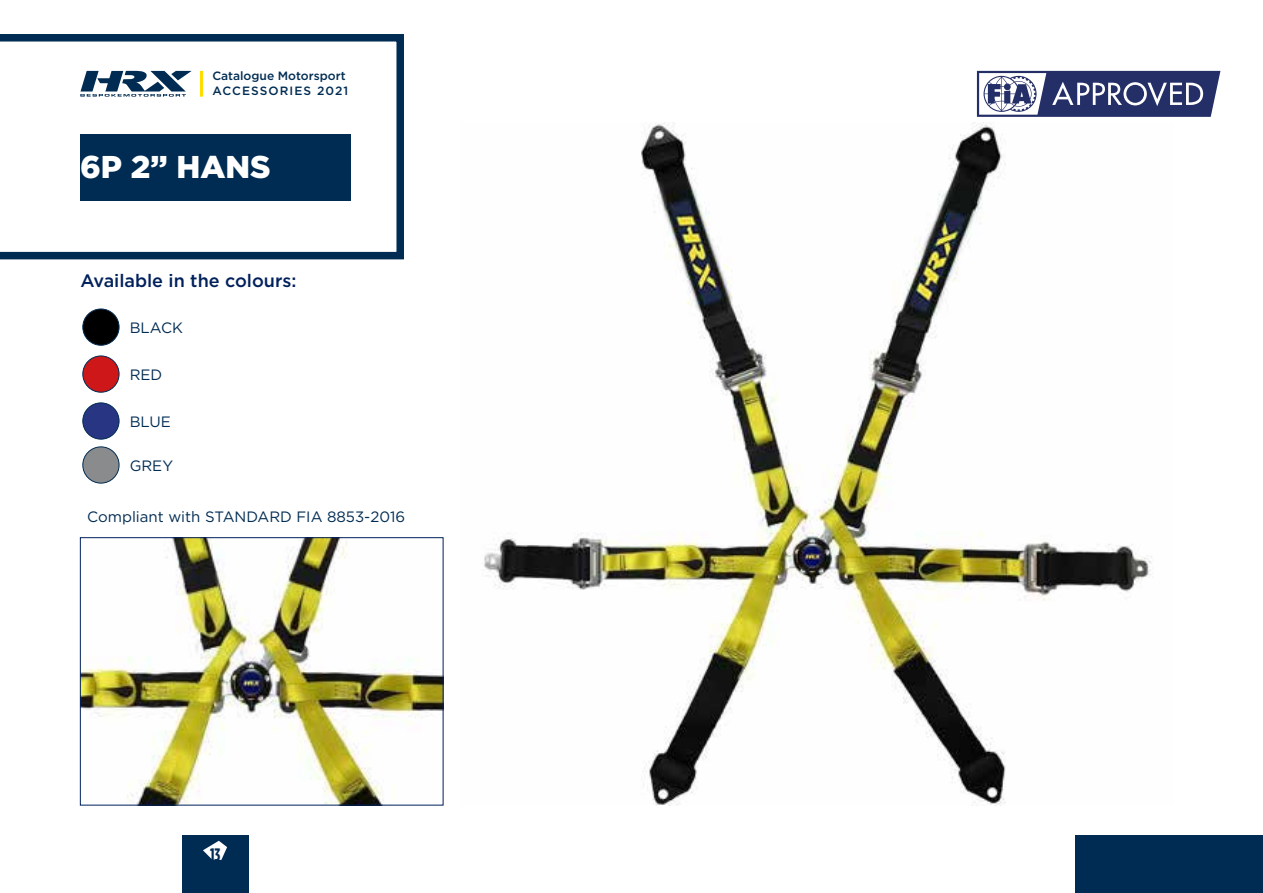
<style>
.page{position:relative;width:1263px;height:893px;background:#fff}
.page>*{position:absolute;margin:0;border:0;box-sizing:border-box;transform-origin:0 0}
.t1{font:900 31.5px "Gotham";color:#fff}
.t2{font:500 18px "Gotham";color:#00205c}
.t3{font:700 18px "Gotham Condensed";color:#002c53}
.t4{font:15px "Gotham";color:#002c53}
.t5{font:500 12px/14.4px "Gotham";color:#002c53}
</style>
<div class="page">
<div style="left:182px;top:835px;width:66px;height:58px;background:#002c53"></div>
<div style="left:1075px;top:835px;width:188px;height:58px;background:#002c53"></div>
<svg style="left:0;top:34px;width:404px;height:225px"></svg>
<hr style="left:200px;top:71px;width:3px;height:26px;background:#ffdc00">
<svg style="left:80px;top:71px;width:112px;height:26px"></svg>
<svg style="left:203px;top:841px;width:24px;height:19px"></svg>
<div style="left:80px;top:134px;width:271px;height:66px;background:#002c53"></div>
<img style="left:484px;top:123px;width:668px;height:683px">
<img style="left:82px;top:539px;width:359px;height:264px">
<div style="left:80px;top:537px;width:363px;height:268px;border:1px solid #00205c"></div>
<svg style="left:977px;top:71px;width:243px;height:46px"></svg>
<div style="left:83px;top:309px;width:36px;height:36px;background:#000;border-radius:50%"></div>
<div style="left:82px;top:309px;width:37px;height:37px;border:1px solid #002c53;border-radius:50%"></div>
<div style="left:83px;top:356px;width:36px;height:36px;background:#cd1719;border-radius:50%"></div>
<div style="left:82px;top:356px;width:37px;height:37px;border:1px solid #002c53;border-radius:50%"></div>
<div style="left:83px;top:403px;width:36px;height:36px;background:#283583;border-radius:50%"></div>
<div style="left:82px;top:402px;width:37px;height:37px;border:1px solid #002c53;border-radius:50%"></div>
<div style="left:83px;top:447px;width:36px;height:36px;background:#898b8d;border-radius:50%"></div>
<div style="left:82px;top:446px;width:37px;height:37px;border:1px solid #002c53;border-radius:50%"></div>
<p class="t5" style="left:212px;top:69px;width:137px">Catalogue Motorsport<br>ACCESSORIES 2021</p>
<h1 class="t1" style="left:80px;top:145px;width:192px">6P 2” HANS</h1>
<p class="t2" style="left:80px;top:269px;width:218px">Available in the colours:</p>
<p class="t4" style="left:130px;top:318px;width:55px">BLACK</p>
<p class="t4" style="left:130px;top:365px;width:34px">RED</p>
<p class="t4" style="left:130px;top:412px;width:43px">BLUE</p>
<p class="t4" style="left:130px;top:456px;width:45px">GREY</p>
<p class="t4" style="left:87px;top:507px;width:319px">Compliant with STANDARD FIA 8853-2016</p>
<p class="t3" style="left:210px;top:844px;width:12px">13</p>
</div>
